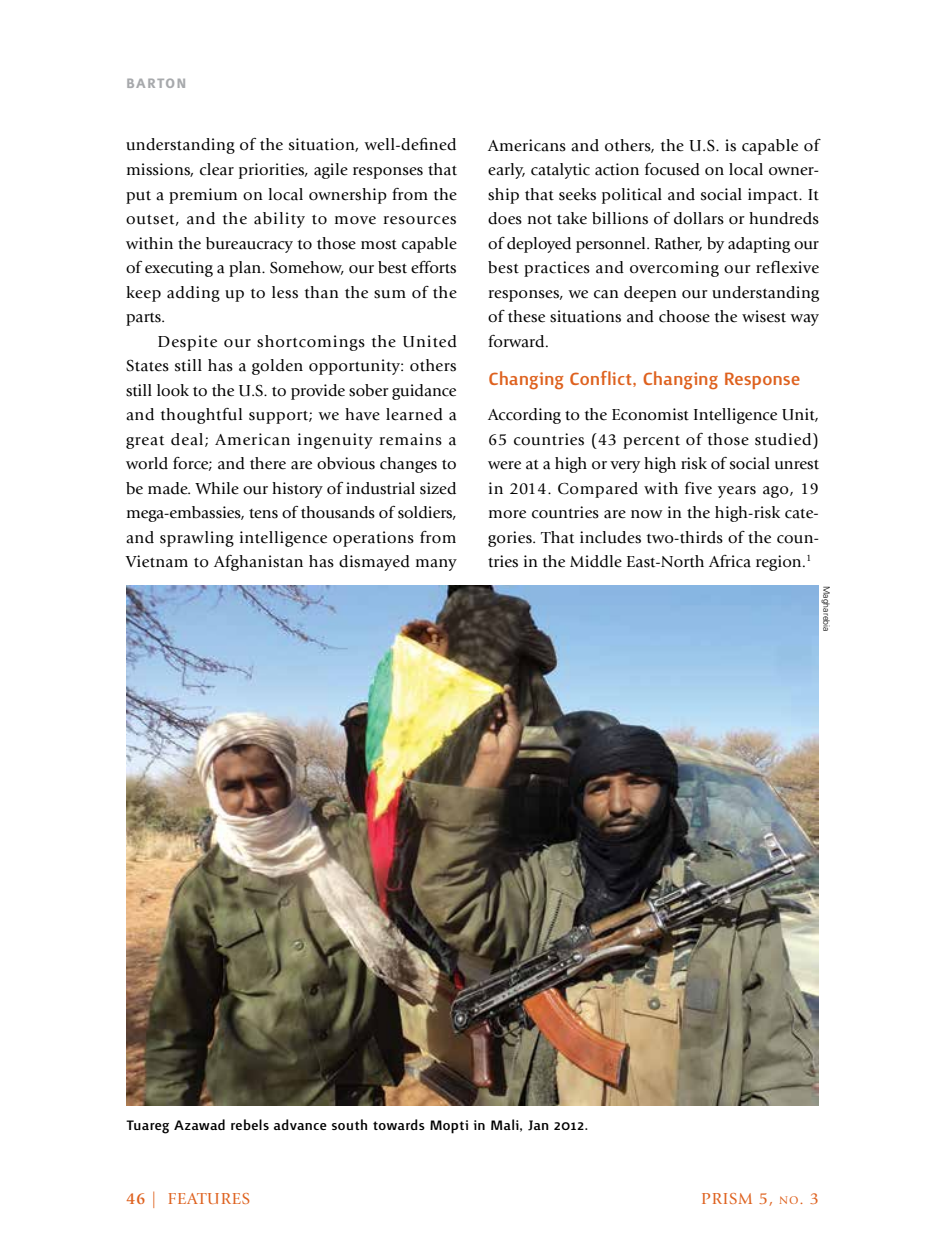
<style>
.page{position:relative;width:945px;height:1260px;background:#fff}
.page>*{position:absolute;margin:0;border:0;box-sizing:border-box;transform-origin:0 0}
.t1{font:500 22.75px "Surface";color:#de611e}
.t2{font:500 17.5px "Surface";letter-spacing:.02em;color:#000}
.t3{font:700 17.5px "Surface";letter-spacing:.055em;color:#a7a9ac}
.t4{font:16.62px/24.5px "Giovanni Std";letter-spacing:.01em;color:#000;text-align:justify}
.t5{font:16.62px "Giovanni Std";letter-spacing:.05em;color:#de611e}
.t6{font:300 8.75px "Univers LT Std";color:#000}
.s1{font-weight:700}
.s2{font-size:11.72px}
</style>
<div class="page">
<img style="left:126px;top:586px;width:693px;height:520px">
<p class="t3" style="left:126px;top:76px;width:62px">BARTON</p>
<p class="t4" style="left:126px;top:133px;width:333px">understanding of the situation, well-defined missions, clear priorities, agile responses that put a premium on local ownership from the outset, and the ability to move resources within the bureaucracy to those most capable of executing a plan. Somehow, our best efforts keep adding up to less than the sum of the parts.</p>
<p class="t4" style="left:126px;top:329px;width:332px;text-indent:32px">Despite our shortcomings the United States still has a golden opportunity: others still look to the U.S. to provide sober guidance and thoughtful support; we have learned a great deal; American ingenuity remains a world force; and there are obvious changes to be made. While our history of industrial sized mega-embassies, tens of thousands of soldiers, and sprawling intelligence operations from Vietnam to Afghanistan has dismayed many</p>
<p class="t4" style="left:488px;top:133px;width:332px">Americans and others, the U.S. is capable of early, catalytic action focused on local owner&shy;ship that seeks political and social impact. It does not take billions of dollars or hundreds of deployed personnel. Rather, by adapting our best practices and overcoming our reflexive responses, we can deepen our understanding of these situations and choose the wisest way forward.</p>
<h1 class="t1" style="left:488px;top:368px;width:313px">Changing Conflict, Changing Response</h1>
<p class="t4" style="left:488px;top:402px;width:332px">According to the Economist Intelligence Unit, 65 countries (43 percent of those studied) were at a high or very high risk of social unrest in 2014. Compared with five years ago, 19 more countries are now in the high-risk cate&shy;gories. That includes two-thirds of the coun&shy;tries in the Middle East-North Africa region.<sup>1</sup></p>
<p class="t6" style="left:832px;top:586px;width:47px;rotate:90deg">Magharebia</p>
<p class="t2" style="left:126px;top:1118px;width:464px">Tuareg Azawad rebels advance south towards Mopti in Mali, Jan 2012.</p>
<p class="t5" style="left:126px;top:1189px;width:126px"><span class="s1">46</span> | FEATURES</p>
<p class="t5" style="left:701px;top:1189px;width:119px">PRISM 5, <span class="s2">no</span>. 3</p>
</div>
